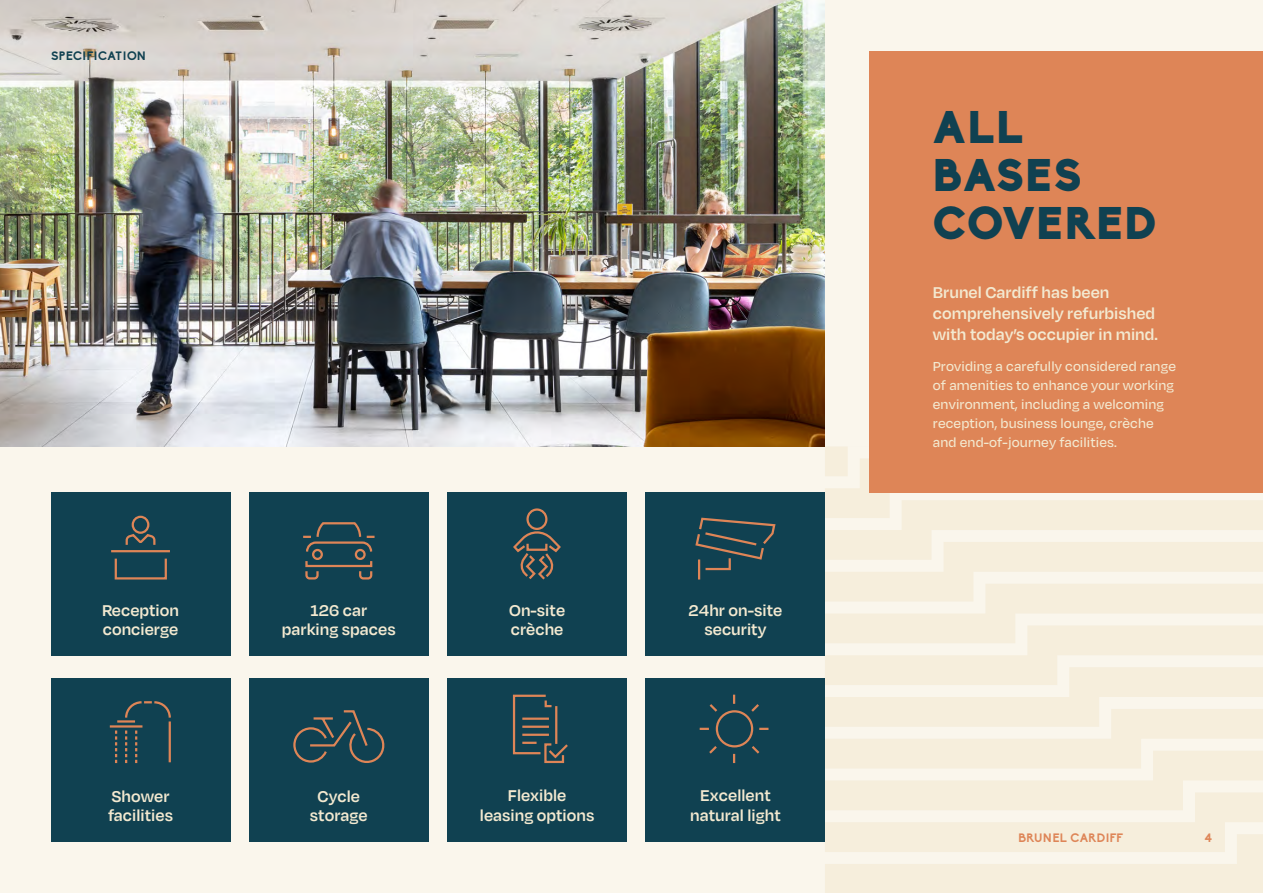
<style>
.page{position:relative;width:1263px;height:893px;background:#faf6ec}
.page>*{position:absolute;margin:0;border:0;box-sizing:border-box;transform-origin:0 0}
.t1{font:900 45px/48px "Biko";letter-spacing:.02em;color:#104151}
.t2{font:600 18px/19.5px "Degular";color:#f3e9d0;text-align:center}
.t3{font:500 15px/18.8px "Degular";letter-spacing:.01em;color:#f3e9d0}
.t4{font:700 12px "Biko";letter-spacing:.025em;color:#de8557}
.t5{font:700 12px "Biko";letter-spacing:.025em;color:#104151}
</style>
<div class="page">
<svg style="left:825px;top:446px;width:438px;height:447px"></svg>
<img style="left:0;top:0;width:825px;height:446px">
<div style="left:870px;top:51px;width:393px;height:441px;background:#de8557"></div>
<div style="left:51px;top:678px;width:179px;height:164px;background:#104151"></div>
<div style="left:51px;top:492px;width:179px;height:164px;background:#104151"></div>
<svg style="left:111px;top:515px;width:59px;height:65px"></svg>
<svg style="left:109px;top:701px;width:62px;height:63px"></svg>
<div style="left:249px;top:678px;width:179px;height:164px;background:#104151"></div>
<div style="left:249px;top:492px;width:179px;height:164px;background:#104151"></div>
<svg style="left:303px;top:522px;width:72px;height:58px"></svg>
<svg style="left:293px;top:710px;width:92px;height:53px"></svg>
<div style="left:646px;top:492px;width:179px;height:164px;background:#104151"></div>
<svg style="left:695px;top:517px;width:81px;height:63px"></svg>
<div style="left:448px;top:492px;width:179px;height:164px;background:#104151"></div>
<svg style="left:513px;top:508px;width:48px;height:72px"></svg>
<div style="left:646px;top:678px;width:179px;height:164px;background:#104151"></div>
<svg style="left:700px;top:695px;width:68px;height:68px"></svg>
<div style="left:448px;top:678px;width:179px;height:164px;background:#104151"></div>
<svg style="left:512px;top:694px;width:56px;height:70px"></svg>
<p class="t5" style="left:51px;top:49px;width:97px">SPECIFICATION</p>
<p class="t2" style="left:102px;top:599px;width:79px;text-align:left">Reception concierge</p>
<p class="t2" style="left:108px;top:785px;width:66px;text-align:left">Shower facilities</p>
<p class="t2" style="left:282px;top:599px;width:115px">126 car parking spaces</p>
<p class="t2" style="left:310px;top:785px;width:59px">Cycle storage</p>
<p class="t2" style="left:509px;top:599px;width:57px;text-align:left">On-site crèche</p>
<p class="t2" style="left:480px;top:785px;width:116px">Flexible leasing options</p>
<p class="t2" style="left:689px;top:599px;width:95px">24hr on-site security</p>
<p class="t2" style="left:690px;top:785px;width:92px">Excellent natural light</p>
<h1 class="t1" style="left:933px;top:103px;width:225px">ALL<br>BASES<br>COVERED</h1>
<p class="t2" style="left:933px;top:281px;width:226px;line-height:21px;text-align:left">Brunel Cardiff has been comprehensively refurbished with today’s occupier in mind.</p>
<p class="t3" style="left:933px;top:357px;width:245px">Providing a carefully considered range of amenities to enhance your working environment, including a welcoming reception, business lounge, crèche and end-of-journey facilities.</p>
<p class="t4" style="left:1018px;top:830px;width:106px">BRUNEL CARDIFF</p>
<p class="t4" style="left:1205px;top:830px;width:9px">4</p>
</div>
